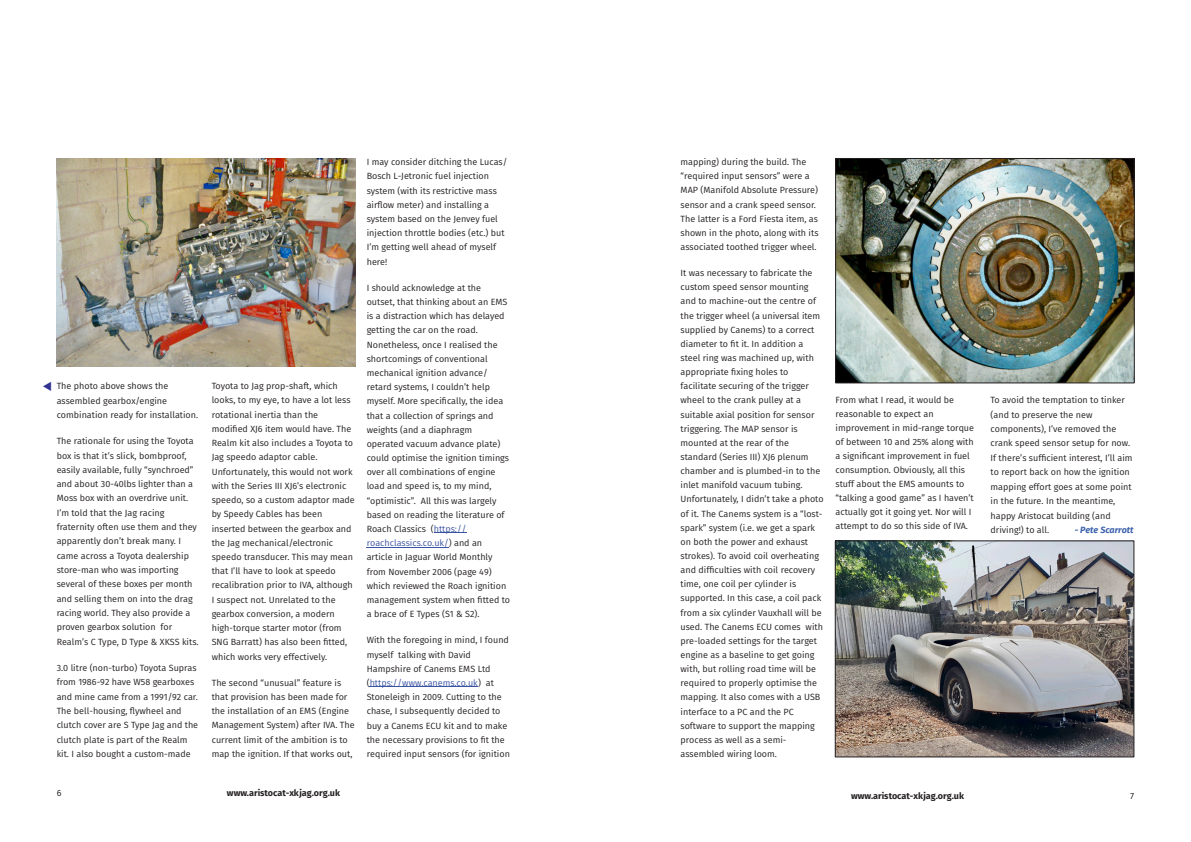
<style>
.page{position:relative;width:1191px;height:842px;background:#fff}
.page>*{position:absolute;margin:0;border:0;box-sizing:border-box;transform-origin:0 0}
.t1{font:9px/14.2px "Fira Sans";color:#231f20}
.t2{font:700 9px "Fira Sans";color:#231f20}
.t3{font:italic 700 9px "Fira Sans";color:#3d62ad}
.s1{color:#3a53a3}
</style>
<div class="page">
<hr style="left:434px;top:533px;width:32px;height:1px;background:#3a53a3">
<hr style="left:367px;top:547px;width:82px;height:1px;background:#3a53a3">
<hr style="left:370px;top:687px;width:108px;height:1px;background:#3a53a3">
<img style="left:837px;top:160px;width:295px;height:221px">
<div style="left:835px;top:158px;width:299px;height:225px;border:1px solid #231f20"></div>
<img style="left:57px;top:158px;width:298px;height:209px">
<img style="left:837px;top:543px;width:295px;height:212px">
<div style="left:835px;top:541px;width:299px;height:216px;border:1px solid #231f20"></div>
<p class="t1" style="left:57px;top:379px;width:143px">The photo above shows the assembled gearbox/engine combination ready for installation.</p>
<p class="t1" style="left:57px;top:434px;width:143px">The rationale for using the Toyota box is that it’s slick, bombproof, easily available, fully “synchroed” and about 30-40lbs lighter than a<br>Moss box with an overdrive unit.<br>I’m told that the Jag racing fraternity often use them and they apparently don’t break many. I came across a Toyota dealership store-man who was importing several of these boxes per month and selling them on into the drag racing world. They also provide a proven gearbox solution for<br>Realm’s C Type, D Type &amp; XKSS kits.</p>
<p class="t1" style="left:57px;top:661px;width:143px">3.0 litre (non-turbo) Toyota Supras from 1986-92 have W58 gearboxes and mine came from a 1991/92 car.<br>The bell-housing, flywheel and clutch cover are S Type Jag and the clutch plate is part of the Realm kit. I also bought a custom-made</p>
<p class="t1" style="left:212px;top:379px;width:145px">Toyota to Jag prop-shaft, which looks, to my eye, to have a lot less rotational inertia than the modified XJ6 item would have. The<br>Realm kit also includes a Toyota to<br>Jag speedo adaptor cable.<br>Unfortunately, this would not work with the Series III XJ6’s electronic speedo, so a custom adaptor made by Speedy Cables has been inserted between the gearbox and the Jag mechanical/electronic speedo transducer. This may mean that I’ll have to look at speedo recalibration prior to IVA, although<br>I suspect not. Unrelated to the gearbox conversion, a modern high-torque starter motor (from<br>SNG Barratt) has also been fitted, which works very effectively.</p>
<p class="t1" style="left:212px;top:676px;width:144px">The second “unusual” feature is that provision has been made for the installation of an EMS (Engine Management System) after IVA. The current limit of the ambition is to map the ignition. If that works out,</p>
<p class="t1" style="left:367px;top:155px;width:142px">I may consider ditching the Lucas/<br>Bosch L-Jetronic fuel injection system (with its restrictive mass airflow meter) and installing a system based on the Jenvey fuel injection throttle bodies (etc.) but<br>I’m getting well ahead of myself here!</p>
<p class="t1" style="left:367px;top:281px;width:145px">I should acknowledge at the outset, that thinking about an EMS is a distraction which has delayed getting the car on the road.<br>Nonetheless, once I realised the shortcomings of conventional mechanical ignition advance/ retard systems, I couldn’t help myself. More specifically, the idea that a collection of springs and weights (and a diaphragm operated vacuum advance plate) could optimise the ignition timings over all combinations of engine load and speed is, to my mind, “optimistic”. All this was largely based on reading the literature of<br>Roach Classics (<span class="s1">https:// roachclassics.co.uk/</span>) and an article in Jaguar World Monthly from November 2006 (page 49) which reviewed the Roach ignition management system when fitted to a brace of E Types (S1 &amp; S2).</p>
<p class="t1" style="left:367px;top:633px;width:145px">With the foregoing in mind, I found myself talking with David<br>Hampshire of Canems EMS Ltd (<span class="s1">https://www.canems.co.uk</span>) at<br>Stoneleigh in 2009. Cutting to the chase, I subsequently decided to buy a Canems ECU kit and to make the necessary provisions to fit the required input sensors (for ignition</p>
<p class="t1" style="left:680px;top:155px;width:139px">mapping) during the build. The “required input sensors” were a MAP (Manifold Absolute Pressure) sensor and a crank speed sensor.<br>The latter is a Ford Fiesta item, as shown in the photo, along with its associated toothed trigger wheel.</p>
<p class="t1" style="left:680px;top:266px;width:145px">It was necessary to fabricate the custom speed sensor mounting and to machine-out the centre of the trigger wheel (a universal item supplied by Canems) to a correct diameter to fit it. In addition a steel ring was machined up, with appropriate fixing holes to facilitate securing of the trigger wheel to the crank pulley at a suitable axial position for sensor triggering. The MAP sensor is mounted at the rear of the standard (Series III) XJ6 plenum chamber and is plumbed-in to the inlet manifold vacuum tubing.<br>Unfortunately, I didn’t take a photo of it. The Canems system is a “lost&shy;spark” system (i.e. we get a spark on both the power and exhaust strokes). To avoid coil overheating and difficulties with coil recovery time, one coil per cylinder is supported. In this case, a coil pack from a six cylinder Vauxhall will be used. The Canems ECU comes with pre-loaded settings for the target engine as a baseline to get going with, but rolling road time will be required to properly optimise the mapping. It also comes with a USB interface to a PC and the PC software to support the mapping process as well as a semi&shy;assembled wiring loom.</p>
<p class="t1" style="left:835px;top:393px;width:140px">From what I read, it would be reasonable to expect an improvement in mid-range torque of between 10 and 25% along with a significant improvement in fuel consumption. Obviously, all this stuff about the EMS amounts to “talking a good game” as I haven’t actually got it going yet. Nor will I attempt to do so this side of IVA.</p>
<p class="t1" style="left:990px;top:393px;width:143px">To avoid the temptation to tinker (and to preserve the new components), I’ve removed the crank speed sensor setup for now.<br>If there’s sufficient interest, I’ll aim to report back on how the ignition mapping effort goes at some point in the future. In the meantime, happy Aristocat building (and driving!) to all.</p>
<p class="t3" style="left:1074px;top:524px;width:60px">- Pete Scarrott</p>
<p class="t1" style="left:57px;top:785px;width:6px">6</p>
<p class="t2" style="left:227px;top:787px;width:114px">www.aristocat-xkjag.org.uk</p>
<p class="t1" style="left:1130px;top:789px;width:5px">7</p>
<p class="t2" style="left:851px;top:791px;width:114px">www.aristocat-xkjag.org.uk</p>
</div>
